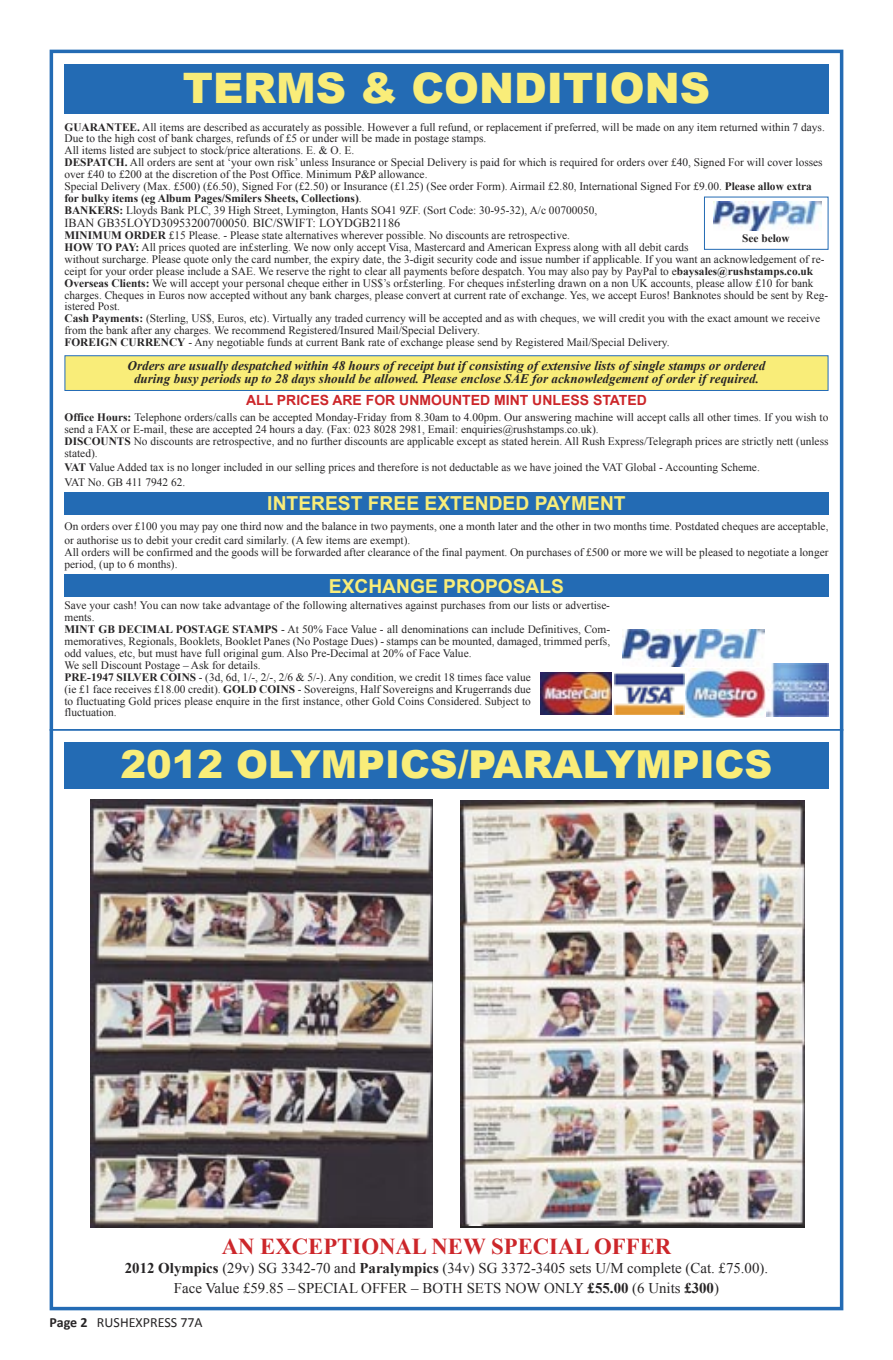
<style>
.page{position:relative;width:893px;height:1360px;background:#fff}
.page>*{position:absolute;margin:0;border:0;box-sizing:border-box;transform-origin:0 0}
.t1{font:900 42px "Arial";color:#f9ed79}
.t2{font:900 38.5px "Arial";color:#f9ed79}
.t3{font:700 22.75px "Times New Roman";color:#cc262a}
.t4{font:700 19.25px "Arial";color:#f9ed79}
.t5{font:14.88px/19.2px "Times New Roman";color:#272526;text-align:center}
.t6{font:700 14px "Arial";color:#cc262a}
.t7{font:14px "Calibri";color:#272526}
.t8{font:italic 700 13.12px "Times New Roman";color:#272526}
.t9{font:12.25px "Times New Roman";color:#272526}
.t10{font:11.38px/11.9px "Times New Roman";color:#272526}
.t11{font:700 11.38px "Times New Roman";color:#272526}
.s1{font-weight:700}
</style>
<div class="page">
<div style="left:50px;top:50px;width:793px;height:1260px;border:4px solid #236bb4"></div>
<hr style="left:50px;top:729px;width:793px;height:1px;background:#236bb4">
<div style="left:64px;top:64px;width:764px;height:50px;background:#236bb4"></div>
<div style="left:65px;top:356px;width:763px;height:34px;background:#f9ed79"></div>
<div style="left:64px;top:355px;width:764px;height:36px;border:1px solid #236bb4"></div>
<div style="left:64px;top:574px;width:764px;height:23px;background:#236bb4"></div>
<div style="left:64px;top:492px;width:764px;height:23px;background:#236bb4"></div>
<div style="left:704px;top:196px;width:124px;height:54px;border:1px solid #236bb4"></div>
<img style="left:713px;top:201px;width:109px;height:29px">
<img style="left:614px;top:673px;width:70px;height:42px">
<img style="left:685px;top:668px;width:80px;height:49px">
<img style="left:541px;top:672px;width:70px;height:43px">
<img style="left:767px;top:663px;width:61px;height:53px">
<img style="left:623px;top:629px;width:141px;height:37px">
<div style="left:64px;top:742px;width:764px;height:47px;background:#236bb4"></div>
<img style="left:90px;top:799px;width:343px;height:428px">
<img style="left:461px;top:800px;width:344px;height:425px">
<p class="t1" style="left:183px;top:57px;width:529px">TERMS &amp; CONDITIONS</p>
<p class="t10" style="left:64px;top:121px;width:762px"><span class="s1">GUARANTEE.</span> All items are described as accurately as possible. However a full refund, or replacement if preferred, will be made on any item returned within 7 days.<br>Due to the high cost of bank charges, refunds of £5 or under will be made in postage stamps.</p>
<p class="t10" style="left:64px;top:145px;width:291px">All items listed are subject to stock/price alterations. E. &amp; O. E.</p>
<p class="t10" style="left:64px;top:156px;width:760px"><span class="s1">DESPATCH.</span> All orders are sent at ‘your own risk’ unless Insurance or Special Delivery is paid for which is required for orders over £40, Signed For will cover losses over £40 to £200 at the discretion of the Post Office. Minimum P&amp;P allowance.</p>
<p class="t10" style="left:64px;top:180px;width:749px">Special Delivery (Max. £500) (£6.50), Signed For (£2.50) or Insurance (£1.25) (See order Form). Airmail £2.80, International Signed For £9.00. <span class="s1">Please allow extra for bulky items (eg Album Pages/Smilers Sheets, Collections)</span>.</p>
<p class="t10" style="left:64px;top:204px;width:534px"><span class="s1">BANKERS:</span> Lloyds Bank PLC, 39 High Street, Lymington, Hants SO41 9ZF. (Sort Code: 30-95-32), A/c 00700050,</p>
<p class="t9" style="left:64px;top:216px;width:337px">IBAN GB35LOYD30953200700050. BIC/SWIFT: LOYDGB21186</p>
<p class="t10" style="left:64px;top:229px;width:507px"><span class="s1">MINIMUM ORDER</span> £15 Please. - Please state alternatives wherever possible. No discounts are retrospective.</p>
<p class="t10" style="left:64px;top:241px;width:761px"><span class="s1">HOW TO PAY:</span> All prices quoted are in£sterling. We now only accept Visa, Mastercard and American Express along with all debit cards<br>without surcharge. Please quote only the card number, the expiry date, the 3-digit security code and issue number if applicable. If you want an acknowledgement of re&shy;ceipt for your order please include a SAE. We reserve the right to clear all payments before despatch. You may also pay by PayPal to e<span class="s1">baysales@rushstamps.co.uk</span></p>
<p class="t10" style="left:64px;top:277px;width:765px"><span class="s1">Overseas Clients:</span> We will accept your personal cheque either in US$’s or£sterling. For cheques in£sterling drawn on a non UK accounts, please allow £10 for bank charges. Cheques in Euros now accepted without any bank charges, please convert at current rate of exchange. Yes, we accept Euros! Banknotes should be sent by Reg&shy;istered Post.</p>
<p class="t10" style="left:64px;top:312px;width:757px"><span class="s1">Cash Payments:</span> (Sterling, US$, Euros, etc). Virtually any traded currency will be accepted and as with cheques, we will credit you with the exact amount we receive from the bank after any charges. We recommend Registered/Insured Mail/Special Delivery.</p>
<p class="t10" style="left:64px;top:336px;width:607px"><span class="s1">FOREIGN CURRENCY</span> - Any negotiable funds at current Bank rate of exchange please send by Registered Mail/Special Delivery.</p>
<p class="t11" style="left:742px;top:232px;width:49px">See below</p>
<p class="t8" style="left:128px;top:358px;width:639px">Orders are usually despatched within 48 hours of receipt but if consisting of extensive lists of single stamps or ordered</p>
<p class="t8" style="left:134px;top:371px;width:626px">during busy periods up to 28 days should be allowed. Please enclose SAE for acknowledgement of order if required.</p>
<p class="t6" style="left:246px;top:392px;width:402px">ALL PRICES ARE FOR UNMOUNTED MINT UNLESS STATED</p>
<p class="t10" style="left:64px;top:411px;width:765px"><span class="s1">Office Hours:</span> Telephone orders/calls can be accepted Monday-Friday from 8.30am to 4.00pm. Our answering machine will accept calls all other times. If you wish to send a FAX or E-mail, these are accepted 24 hours a day. (Fax: 023 8028 2981, Email: enquiries@rushstamps.co.uk).</p>
<p class="t10" style="left:64px;top:435px;width:765px"><span class="s1">DISCOUNTS</span> No discounts are retrospective, and no further discounts are applicable except as stated herein. All Rush Express/Telegraph prices are strictly nett (unless stated).</p>
<p class="t10" style="left:64px;top:461px;width:697px"><span class="s1">VAT</span> Value Added tax is no longer included in our selling prices and therefore is not deductable as we have joined the VAT Global - Accounting Scheme.</p>
<p class="t10" style="left:64px;top:476px;width:122px">VAT No. GB 411 7942 62.</p>
<p class="t10" style="left:64px;top:518px;width:765px;line-height:14.5px">On orders over £100 you may pay one third now and the balance in two payments, one a month later and the other in two months time. Postdated cheques are acceptable, or authorise us to debit your credit card similarly. (A few items are exempt).</p>
<p class="t10" style="left:64px;top:546px;width:765px">All orders will be confirmed and the goods will be forwarded after clearance of the final payment. On purchases of £500 or more we will be pleased to negotiate a longer period, (up to 6 months).</p>
<p class="t10" style="left:64px;top:599px;width:547px">Save your cash! You can now take advantage of the following alternatives against purchases from our lists or advertise&shy;ments.</p>
<p class="t10" style="left:64px;top:623px;width:547px;text-align:justify"><span class="s1">MINT GB DECIMAL POSTAGE STAMPS</span> - At 50% Face Value - all denominations can include Definitives, Com&shy;memoratives, Regionals, Booklets, Booklet Panes (No Postage Dues) - stamps can be mounted, damaged, trimmed perfs, odd values, etc, but must have full original gum. Also Pre-Decimal at 20% of Face Value.</p>
<p class="t10" style="left:64px;top:659px;width:198px">We sell Discount Postage – Ask for details.</p>
<p class="t10" style="left:64px;top:670px;width:468px;text-align:justify"><span class="s1">PRE-1947 SILVER COINS</span> - (3d, 6d, 1/-, 2/-, 2/6 &amp; 5/-). Any condition, we credit 18 times face value (ie £1 face receives £18.00 credit). <span class="s1">GOLD COINS</span> - Sovereigns, Half Sovereigns and Krugerrands due to fluctuating Gold prices please enquire in the first instance, other Gold Coins Considered. Subject to fluctuation.</p>
<p class="t4" style="left:267px;top:493px;width:360px">INTEREST FREE EXTENDED PAYMENT</p>
<p class="t4" style="left:329px;top:575px;width:237px">EXCHANGE PROPOSALS</p>
<p class="t2" style="left:121px;top:736px;width:653px">2012 OLYMPICS/PARALYMPICS</p>
<p class="t3" style="left:222px;top:1233px;width:451px">AN EXCEPTIONAL NEW SPECIAL OFFER</p>
<p class="t5" style="left:125px;top:1258px;width:645px"><span class="s1">2012 Olympics</span> (29v) SG 3342-70 and <span class="s1">Paralympics</span> (34v) SG 3372-3405 sets U/M complete (Cat. £75.00).<br>Face Value £59.85 – SPECIAL OFFER – BOTH SETS NOW ONLY <span class="s1">£55.00</span> (6 Units <span class="s1">£300</span>)</p>
<p class="t7" style="left:50px;top:1313px;width:155px"><span class="s1">Page 2</span> RUSHEXPRESS 77A</p>
</div>
